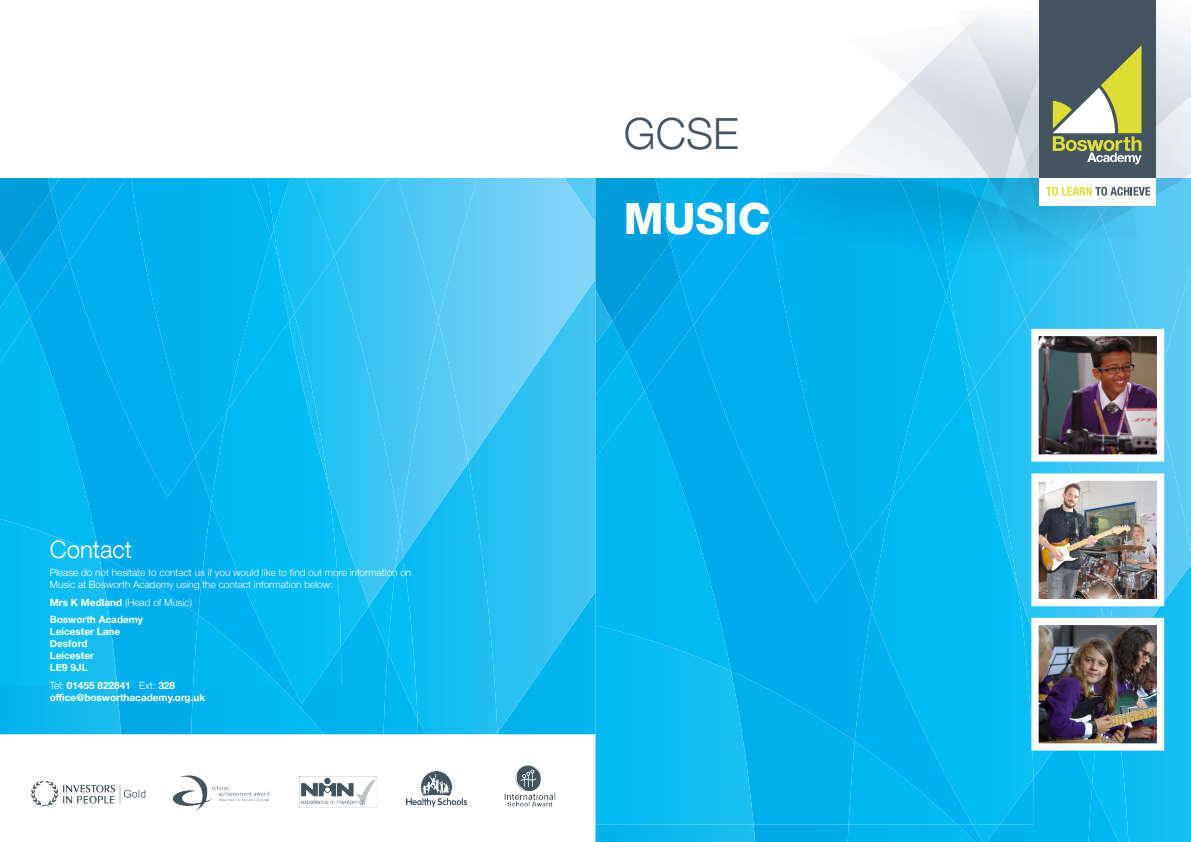
<style>
.page{position:relative;width:1191px;height:842px;background:#fff}
.page>*{position:absolute;margin:0;border:0;box-sizing:border-box;transform-origin:0 0}
.quote{font:800 43px "Helvetica Neue LT Com";color:#fff}
.quote-2{font:300 43px "Helvetica Neue LT Com";color:#45555f}
.sub_header_CAPS_NEW{font:300 24px "Helvetica Neue LT Com";color:#fff}
.body_copy{font:300 10px "Helvetica Neue";color:#fff}
.body_copy-2{font:700 10px/12px "Helvetica Neue";color:#fff}
.s1{font-weight:700}
.s2{font-weight:300}
</style>
<div class="page">
<svg style="left:0;top:178px;width:19px;height:72px"></svg>
<div style="left:4px;top:191px;width:47px;height:67px;background:#009ed9"></div>
<img style="left:19px;top:178px;width:32px;height:13px">
<img style="left:51px;top:178px;width:8px;height:45px">
<img style="left:16px;top:223px;width:43px;height:62px">
<div style="left:30px;top:261px;width:168px;height:294px;background:#00abec"></div>
<img style="left:59px;top:178px;width:10px;height:83px">
<div style="left:69px;top:178px;width:126px;height:319px;background:#00adee"></div>
<div style="left:121px;top:686px;width:70px;height:48px;background:#00a9e7"></div>
<div style="left:117px;top:555px;width:81px;height:131px;background:#00b0ed"></div>
<img style="left:0;top:250px;width:4px;height:8px">
<img style="left:0;top:258px;width:16px;height:27px">
<img style="left:0;top:285px;width:30px;height:33px">
<img style="left:0;top:318px;width:99px;height:201px">
<img style="left:0;top:686px;width:121px;height:48px">
<img style="left:0;top:519px;width:117px;height:167px">
<div style="left:324px;top:652px;width:59px;height:82px;background:#00b4ef"></div>
<img style="left:383px;top:652px;width:20px;height:82px">
<img style="left:198px;top:504px;width:13px;height:111px">
<div style="left:191px;top:686px;width:133px;height:48px;background:#00b6ee"></div>
<img style="left:193px;top:615px;width:18px;height:71px">
<img style="left:195px;top:457px;width:16px;height:47px">
<div style="left:130px;top:178px;width:141px;height:279px;background:#00b3ef"></div>
<img style="left:292px;top:606px;width:77px;height:97px">
<img style="left:271px;top:228px;width:3px;height:8px">
<img style="left:211px;top:321px;width:130px;height:365px">
<div style="left:227px;top:236px;width:62px;height:174px;background:#00baf1"></div>
<img style="left:369px;top:606px;width:19px;height:46px">
<img style="left:497px;top:463px;width:98px;height:270px">
<img style="left:403px;top:463px;width:94px;height:271px">
<div style="left:388px;top:556px;width:29px;height:162px;background:#03bdf2"></div>
<img style="left:259px;top:178px;width:15px;height:50px">
<img style="left:394px;top:178px;width:44px;height:142px">
<img style="left:294px;top:256px;width:106px;height:350px">
<img style="left:438px;top:178px;width:157px;height:285px">
<img style="left:400px;top:320px;width:68px;height:236px">
<img style="left:395px;top:531px;width:8px;height:37px">
<img style="left:334px;top:178px;width:60px;height:78px">
<img style="left:274px;top:178px;width:60px;height:136px">
<img style="left:289px;top:314px;width:39px;height:169px">
<img style="left:278px;top:257px;width:16px;height:64px">
<div style="left:595px;top:178px;width:33px;height:112px;background:#009dd9"></div>
<div style="left:612px;top:242px;width:58px;height:79px;background:#009ed9"></div>
<img style="left:628px;top:178px;width:42px;height:64px">
<img style="left:670px;top:178px;width:10px;height:102px">
<img style="left:627px;top:280px;width:53px;height:72px">
<div style="left:644px;top:325px;width:211px;height:346px;background:#00abec"></div>
<div style="left:680px;top:178px;width:68px;height:147px;background:#00aaea"></div>
<div style="left:693px;top:221px;width:158px;height:381px;background:#00adee"></div>
<img style="left:755px;top:825px;width:202px;height:17px">
<div style="left:753px;top:671px;width:102px;height:154px;background:#00b0ed"></div>
<img style="left:595px;top:290px;width:17px;height:31px">
<img style="left:595px;top:321px;width:32px;height:31px">
<img style="left:595px;top:352px;width:49px;height:39px">
<img style="left:595px;top:391px;width:136px;height:234px">
<img style="left:595px;top:825px;width:160px;height:17px">
<img style="left:595px;top:625px;width:158px;height:200px">
<img style="left:957px;top:785px;width:131px;height:57px">
<img style="left:1088px;top:785px;width:4px;height:57px">
<div style="left:855px;top:610px;width:16px;height:131px;background:#00b1ef"></div>
<div style="left:848px;top:741px;width:23px;height:84px;background:#00b6f0"></div>
<img style="left:851px;top:555px;width:20px;height:55px">
<div style="left:769px;top:265px;width:177px;height:290px;background:#00b3ef"></div>
<img style="left:972px;top:754px;width:97px;height:88px">
<img style="left:946px;top:286px;width:3px;height:10px">
<img style="left:871px;top:396px;width:162px;height:429px">
<div style="left:891px;top:296px;width:77px;height:204px;background:#00baf1"></div>
<img style="left:1069px;top:754px;width:23px;height:31px">
<div style="left:1128px;top:672px;width:63px;height:170px;background:#12bdf0"></div>
<div style="left:1092px;top:754px;width:36px;height:88px;background:#03bdf2"></div>
<img style="left:931px;top:265px;width:18px;height:21px">
<img style="left:1100px;top:265px;width:55px;height:60px">
<img style="left:975px;top:319px;width:132px;height:411px">
<div style="left:1155px;top:270px;width:36px;height:124px;background:#5ccbf4"></div>
<img style="left:1167px;top:394px;width:24px;height:278px">
<img style="left:1025px;top:265px;width:75px;height:54px">
<img style="left:949px;top:265px;width:76px;height:122px">
<img style="left:968px;top:387px;width:49px;height:199px">
<img style="left:954px;top:320px;width:21px;height:76px">
<img style="left:1027px;top:325px;width:140px;height:429px">
<img style="left:748px;top:17px;width:443px;height:248px">
<div style="left:1039px;top:0;width:117px;height:205px;background:#fff"></div>
<div style="left:1039px;top:0;width:117px;height:177px;background:#45555f"></div>
<svg style="left:1052px;top:46px;width:89px;height:118px"></svg>
<svg style="left:1046px;top:187px;width:104px;height:9px"></svg>
<img style="left:31px;top:781px;width:115px;height:25px">
<img style="left:300px;top:777px;width:76px;height:31px">
<img style="left:173px;top:775px;width:97px;height:36px">
<img style="left:504px;top:766px;width:52px;height:41px">
<img style="left:406px;top:772px;width:61px;height:34px">
<p class="sub_header_CAPS_NEW" style="left:50px;top:535px;width:84px">Contact</p>
<p class="body_copy" style="left:50px;top:564px;width:363px">Please do not hesitate to contact us if you would like to find out more information on</p>
<p class="body_copy" style="left:50px;top:576px;width:285px">Music at Bosworth Academy using the contact information below:</p>
<p class="body_copy" style="left:50px;top:594px;width:144px"><span class="s1">Mrs K Medland</span> (Head of Music)</p>
<p class="body_copy-2" style="left:50px;top:614px;width:95px">Bosworth Academy<br>Leicester Lane<br>Desford<br>Leicester<br>LE9 9JL</p>
<p class="body_copy-2" style="left:50px;top:680px;width:157px"><span class="s2">Tel:</span> 01455 822841 <span class="s2">Ext:</span> 328 office@bosworthacademy.org.uk</p>
<p class="quote-2" style="left:624px;top:107px;width:116px">GCSE</p>
<p class="quote" style="left:624px;top:193px;width:148px">MUSIC</p>
</div>
